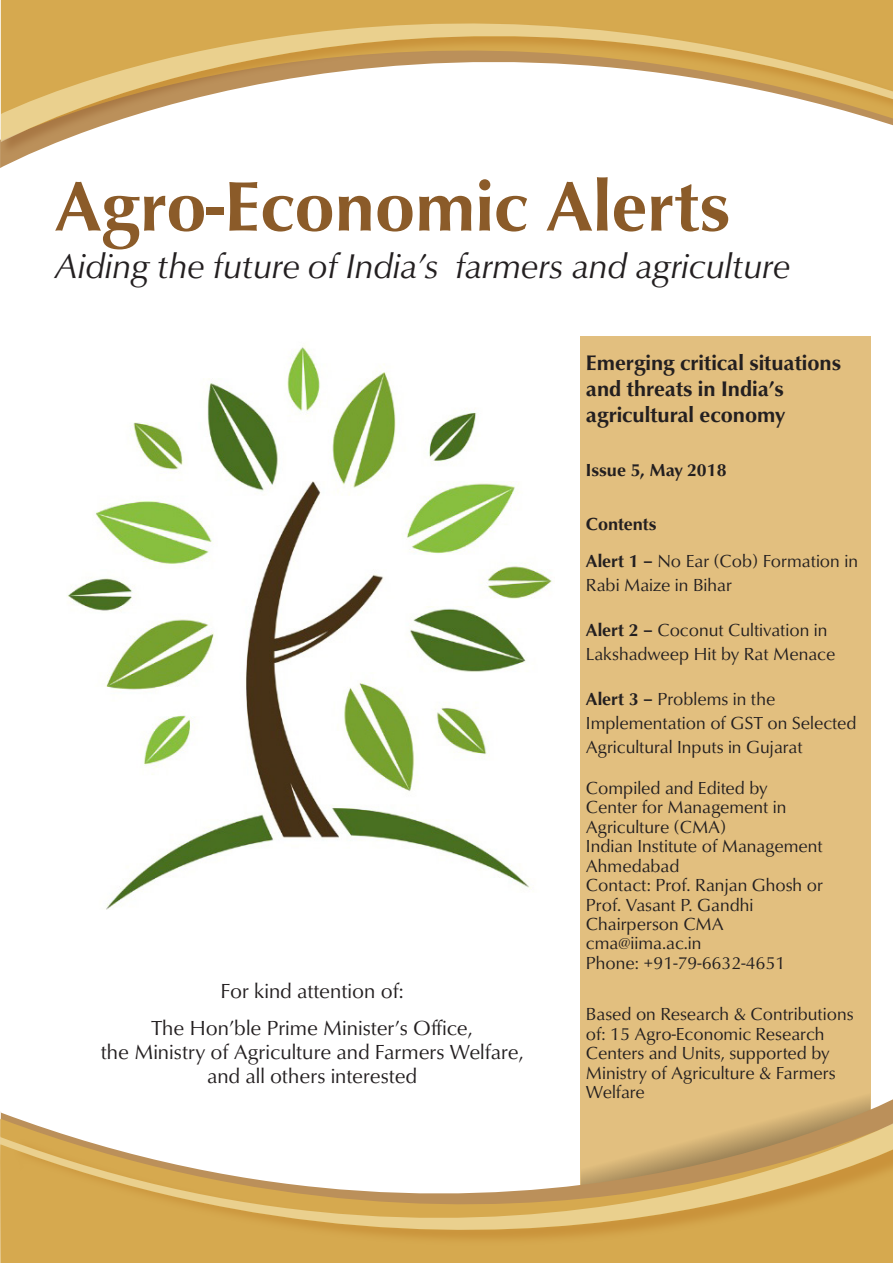
<style>
.page{position:relative;width:893px;height:1263px;background:#fff}
.page>*{position:absolute;margin:0;border:0;box-sizing:border-box;transform-origin:0 0}
.t1{font:700 72px "Classico URW";color:#8b5b29}
.Normaltext{font:italic 35.4px "Classico URW";color:#231f20}
.Normaltext-2{font:700 21.75px/26.4px "Classico URW";color:#231f20}
.Normaltext-3{font:21px/24px "Classico URW";color:#231f20;text-align:center}
.Normaltext-4{font:18px/19.5px "Classico URW";color:#231f20}
.Normaltext-5{font:700 18px "Classico URW";color:#231f20}
.s1{font-weight:700}
</style>
<div class="page">
<div style="left:581px;top:336px;width:290px;height:878px;background:#e2bf7f"></div>
<img style="left:67px;top:346px;width:485px;height:563px">
<div style="left:1px;top:0;width:892px;height:20px;background:#d6a94f"></div>
<svg style="left:0;top:1108px;width:893px;height:155px;fill:#d6a94f"></svg>
<svg style="left:1px;top:20px;width:892px;height:122px"></svg>
<svg style="left:0;top:1118px;width:893px;height:131px"></svg>
<p class="t1" style="left:55px;top:161px;width:676px">Agro-Economic Alerts</p>
<p class="Normaltext" style="left:55px;top:244px;width:737px">Aiding the future of India’s farmers and agriculture</p>
<p class="Normaltext-3" style="left:221px;top:979px;width:185px">For kind attention of:</p>
<p class="Normaltext-3" style="left:101px;top:1016px;width:424px">The Hon’ble Prime Minister’s Office,<br>the Ministry of Agriculture and Farmers Welfare, and all others interested</p>
<p class="Normaltext-2" style="left:586px;top:349px;width:256px">Emerging critical situations and threats in India’s agricultural economy</p>
<p class="Normaltext-5" style="left:586px;top:459px;width:142px">Issue 5, May 2018</p>
<p class="Normaltext-5" style="left:586px;top:513px;width:72px">Contents</p>
<p class="Normaltext-4" style="left:586px;top:549px;width:274px;line-height:24px"><span class="s1">Alert 1 –</span> No Ear (Cob) Formation in<br>Rabi Maize in Bihar</p>
<p class="Normaltext-4" style="left:586px;top:618px;width:251px;line-height:24px"><span class="s1">Alert 2 –</span> Coconut Cultivation in<br>Lakshadweep Hit by Rat Menace</p>
<p class="Normaltext-4" style="left:586px;top:687px;width:272px;line-height:24px"><span class="s1">Alert 3 –</span> Problems in the<br>Implementation of GST on Selected<br>Agricultural Inputs in Gujarat</p>
<p class="Normaltext-4" style="left:586px;top:778px;width:183px">Compiled and Edited by</p>
<p class="Normaltext-4" style="left:586px;top:798px;width:202px">Center for Management in<br>Agriculture (CMA)</p>
<p class="Normaltext-4" style="left:586px;top:837px;width:238px">Indian Institute of Management<br>Ahmedabad</p>
<p class="Normaltext-4" style="left:586px;top:875px;width:238px">Contact: Prof. Ranjan Ghosh or</p>
<p class="Normaltext-4" style="left:586px;top:895px;width:169px">Prof. Vasant P. Gandhi</p>
<p class="Normaltext-4" style="left:586px;top:914px;width:139px">Chairperson CMA</p>
<p class="Normaltext-4" style="left:586px;top:934px;width:117px">cma@iima.ac.in</p>
<p class="Normaltext-4" style="left:586px;top:953px;width:201px">Phone: +91-79-6632-4651</p>
<p class="Normaltext-4" style="left:586px;top:1005px;width:269px">Based on Research &amp; Contributions of: 15 Agro-Economic Research<br>Centers and Units, supported by<br>Ministry of Agriculture &amp; Farmers<br>Welfare</p>
</div>
